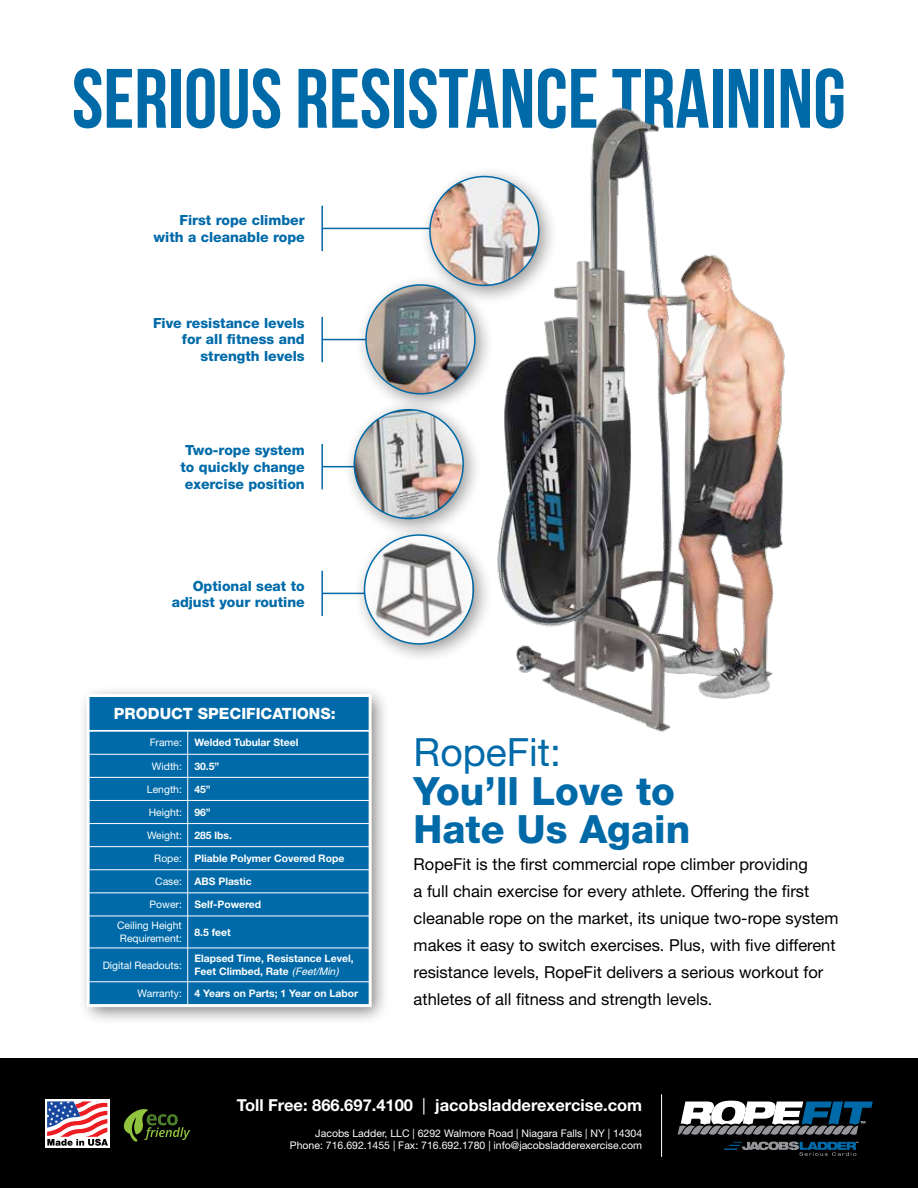
<style>
.page{position:relative;width:918px;height:1188px;background:#fff}
.page>*{position:absolute;margin:0;border:0;box-sizing:border-box;transform-origin:0 0}
.t1{font:700 84px "Bebas Neue";color:#006aa9}
.t2{font:800 39px/38.4px "Helvetica Neue LT Std";color:#006aa9}
.t3{font:39px "Helvetica Neue LT Std";color:#006aa9}
.t4{font:16.5px/27px "Helvetica Neue LT Std";color:#000}
.t5{font:700 16.5px "Helvetica Neue LT Std";color:#fff}
.t6{font:800 15.6px "Helvetica Neue LT Std";color:#fff}
.t7{font:800 13.95px/16.8px "Helvetica Neue LT Std";color:#006aa9;text-align:right}
.t8{font:10.5px/12.6px "Helvetica Neue LT Std";color:#fff;text-align:right}
.t9{font:700 10.35px/12.9px "Helvetica Neue LT Std";color:#fff}
.t10{font:10.35px/21px "Helvetica Neue LT Std";color:#fff}
.s1{font-weight:400}
.s2{font-weight:700}
.s3{font-family:"Helvetica";font-weight:400;font-style:italic}
</style>
<div class="page">
<div style="left:0;top:1058px;width:918px;height:130px;background:#000"></div>
<div style="left:45px;top:1099px;width:65px;height:49px;background:#fff"></div>
<svg style="left:47px;top:1101px;width:61px;height:45px"></svg>
<svg style="left:123px;top:1109px;width:67px;height:33px"></svg>
<hr style="left:661px;top:1094px;width:1px;height:63px;background:#fff">
<div style="left:78px;top:685px;width:313px;height:341px;background:#000;opacity:.5"></div>
<div style="left:88px;top:696px;width:282px;height:310px;background:#006aa9"></div>
<hr style="left:89px;top:754px;width:99px;height:1px;background:#fff">
<hr style="left:188px;top:754px;width:182px;height:1px;background:#fff">
<hr style="left:89px;top:777px;width:99px;height:1px;background:#fff">
<hr style="left:188px;top:777px;width:182px;height:1px;background:#fff">
<hr style="left:89px;top:800px;width:99px;height:1px;background:#fff">
<hr style="left:188px;top:800px;width:182px;height:1px;background:#fff">
<hr style="left:89px;top:823px;width:99px;height:1px;background:#fff">
<hr style="left:188px;top:823px;width:182px;height:1px;background:#fff">
<hr style="left:89px;top:846px;width:99px;height:1px;background:#fff">
<hr style="left:188px;top:846px;width:182px;height:1px;background:#fff">
<hr style="left:89px;top:869px;width:99px;height:1px;background:#fff">
<hr style="left:188px;top:869px;width:182px;height:1px;background:#fff">
<hr style="left:89px;top:893px;width:99px;height:1px;background:#fff">
<hr style="left:188px;top:893px;width:182px;height:1px;background:#fff">
<hr style="left:89px;top:916px;width:99px;height:1px;background:#fff">
<hr style="left:188px;top:916px;width:182px;height:1px;background:#fff">
<hr style="left:89px;top:948px;width:99px;height:1px;background:#fff">
<hr style="left:188px;top:948px;width:182px;height:1px;background:#fff">
<hr style="left:89px;top:982px;width:99px;height:1px;background:#fff">
<hr style="left:188px;top:982px;width:182px;height:1px;background:#fff">
<svg style="left:187px;top:732px;width:1px;height:184px"></svg>
<hr style="left:187px;top:916px;width:1px;height:32px;background:#fff">
<hr style="left:187px;top:948px;width:1px;height:34px;background:#fff">
<svg style="left:187px;top:982px;width:1px;height:21px"></svg>
<div style="left:87px;top:694px;width:285px;height:313px;border:3px solid #fff"></div>
<hr style="left:322px;top:228px;width:131px;height:1px;background:#006aa9">
<hr style="left:321px;top:206px;width:2px;height:45px;background:#006aa9">
<hr style="left:322px;top:339px;width:99px;height:1px;background:#006aa9">
<hr style="left:321px;top:317px;width:2px;height:45px;background:#006aa9">
<hr style="left:322px;top:466px;width:99px;height:1px;background:#006aa9">
<hr style="left:321px;top:444px;width:2px;height:45px;background:#006aa9">
<hr style="left:322px;top:593px;width:99px;height:1px;background:#006aa9">
<hr style="left:321px;top:571px;width:2px;height:45px;background:#006aa9">
<img style="left:497px;top:107px;width:288px;height:626px">
<div style="left:419px;top:166px;width:140px;height:139px;background:#000;opacity:.4"></div>
<img style="left:430px;top:177px;width:109px;height:108px;border-radius:54px">
<div style="left:355px;top:274px;width:140px;height:140px;background:#000;opacity:.4"></div>
<img style="left:366px;top:285px;width:109px;height:109px;border-radius:54px">
<div style="left:365px;top:284px;width:111px;height:111px;border:2px solid #006aa9;border-radius:50%"></div>
<div style="left:343px;top:399px;width:140px;height:140px;background:#000;opacity:.4"></div>
<img style="left:354px;top:410px;width:109px;height:109px;border-radius:54px">
<div style="left:354px;top:409px;width:110px;height:110px;border:2px solid #006aa9;border-radius:50%"></div>
<div style="left:354px;top:524px;width:139px;height:140px;background:#000;opacity:.4"></div>
<img style="left:365px;top:535px;width:107px;height:109px">
<div style="left:364px;top:534px;width:110px;height:111px;border:2px solid #006aa9;border-radius:50%"></div>
<svg style="left:724px;top:1142px;width:134px;height:14px"></svg>
<svg style="left:678px;top:1101px;width:195px;height:34px"></svg>
<h1 class="t1" style="left:72px;top:53px;width:776px">SERIOUS RESISTANCE TRAINING</h1>
<p class="t7" style="left:154px;top:212px;width:153px">First rope climber with a cleanable rope</p>
<p class="t7" style="left:153px;top:314px;width:153px">Five resistance levels for all fitness and strength levels</p>
<p class="t7" style="left:181px;top:442px;width:126px;text-align:center">Two-rope system to quickly change exercise position</p>
<p class="t7" style="left:172px;top:577px;width:135px">Optional seat to adjust your routine</p>
<p class="t6" style="left:114px;top:704px;width:223px">PRODUCT SPECIFICATIONS:</p>
<p class="t9" style="left:150px;top:736px;width:150px"><span class="s1">Frame:</span> Welded Tubular Steel</p>
<p class="t10" style="left:152px;top:755px;width:69px">Width: <span class="s2">30.5”</span></p>
<p class="t10" style="left:147px;top:778px;width:65px">Length: <span class="s2">45”</span></p>
<p class="t10" style="left:149px;top:801px;width:64px">Height: <span class="s2">96”</span></p>
<p class="t10" style="left:147px;top:824px;width:86px">Weight: <span class="s2">285 lbs.</span></p>
<p class="t9" style="left:154px;top:852px;width:192px"><span class="s1">Rope:</span> Pliable Polymer Covered Rope</p>
<p class="t9" style="left:155px;top:875px;width:98px"><span class="s1">Case:</span> ABS Plastic</p>
<p class="t10" style="left:117px;top:894px;width:146px;text-indent:32px">Power: <span class="s2">Self-Powered<br></span>Ceiling Height</p>
<p class="t10" style="left:120px;top:928px;width:63px">Requirement:</p>
<p class="t9" style="left:194px;top:925px;width:38px">8.5 feet</p>
<p class="t10" style="left:103px;top:954px;width:81px">Digital Readouts:</p>
<p class="t9" style="left:194px;top:952px;width:161px">Elapsed Time, Resistance Level,<br>Feet Climbed, Rate <span class="s3">(Feet/Min)</span></p>
<p class="t9" style="left:138px;top:987px;width:222px"><span class="s1">Warranty:</span> 4 Years on Parts; 1 Year on Labor</p>
<h2 class="t3" style="left:414px;top:729px;width:149px">RopeFit:</h2>
<h2 class="t2" style="left:414px;top:771px;width:278px">You’ll Love to<br>Hate Us Again</h2>
<p class="t4" style="left:414px;top:850px;width:426px">RopeFit is the first commercial rope climber providing<br>a full chain exercise for every athlete. Offering the first cleanable rope on the market, its unique two-rope system makes it easy to switch exercises. Plus, with five different resistance levels, RopeFit delivers a serious workout for athletes of all fitness and strength levels.</p>
<p class="t5" style="left:237px;top:1094px;width:407px">Toll Free: 866.697.4100 <span class="s1">|</span> jacobsladderexercise.com</p>
<p class="t8" style="left:290px;top:1126px;width:354px">Jacobs Ladder, LLC | 6292 Walmore Road | Niagara Falls | NY | 14304<br>Phone: 716.692.1455 | Fax: 716.692.1780 | info@jacobsladderexercise.com</p>
</div>
